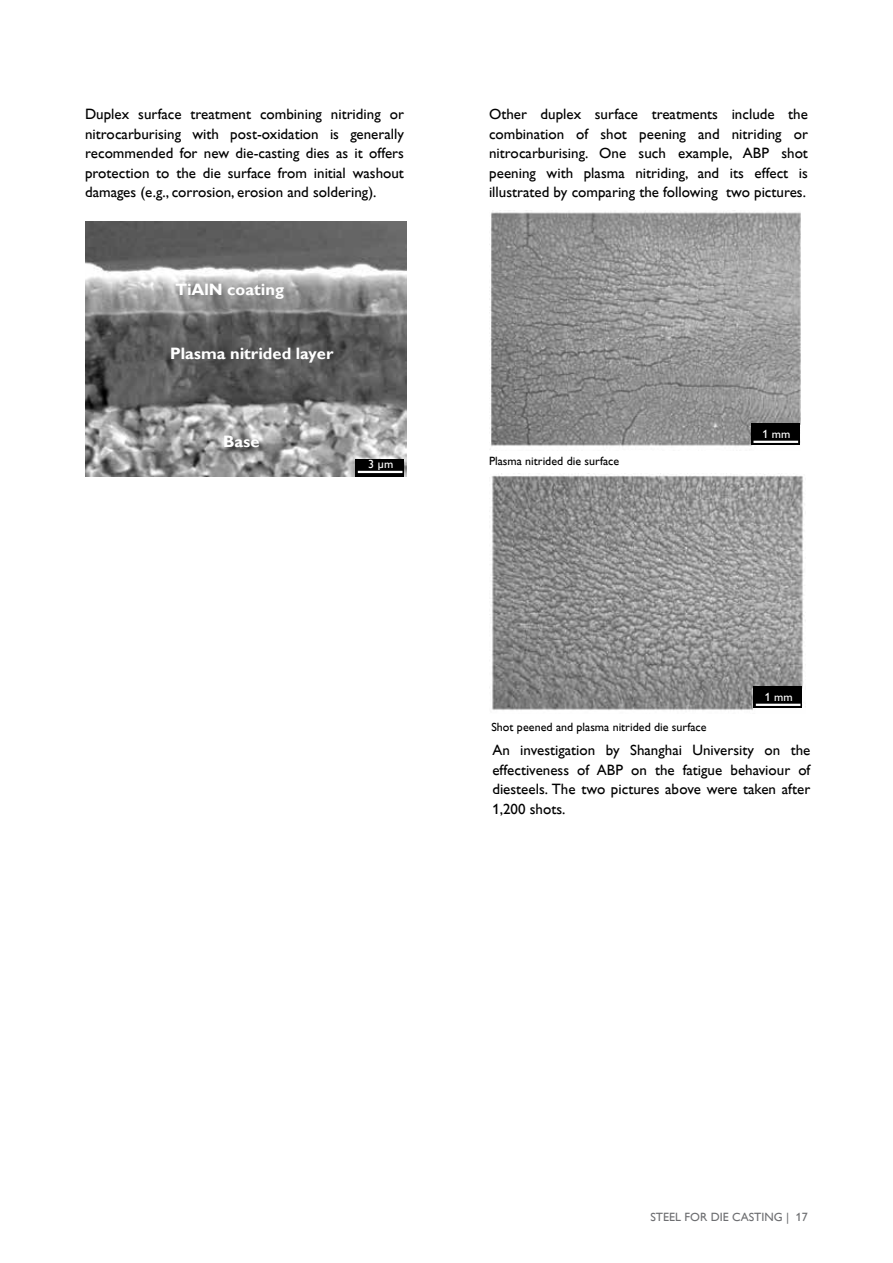
<style>
.page{position:relative;width:893px;height:1263px;background:#fff}
.page>*{position:absolute;margin:0;border:0;box-sizing:border-box;transform-origin:0 0}
.t1{font:700 16.5px "Assab Gill";color:#fff}
.t2{font:15px/19.5px "Assab Gill";color:#000;text-align:justify}
.t3{font:12px "Assab Gill";color:#000}
.t4{font:12px "Assab Gill";color:#6d6e71}
.t5{font:12px "Assab Gill";color:#fff}
</style>
<div class="page">
<img style="left:85px;top:222px;width:321px;height:254px">
<div style="left:224px;top:436px;width:44px;height:20px;background:#000;opacity:.75"></div>
<div style="left:355px;top:459px;width:49px;height:17px;background:#000"></div>
<div style="left:369px;top:460px;width:32px;height:18px;background:#000"></div>
<hr style="left:358px;top:471px;width:44px;height:2px;background:#fff">
<img style="left:489px;top:210px;width:311px;height:240px">
<div style="left:751px;top:424px;width:49px;height:21px;background:#000"></div>
<div style="left:763px;top:430px;width:35px;height:16px;background:#000"></div>
<hr style="left:753px;top:441px;width:45px;height:2px;background:#fff">
<img style="left:491px;top:473px;width:315px;height:237px">
<div style="left:753px;top:687px;width:49px;height:21px;background:#000"></div>
<div style="left:766px;top:693px;width:35px;height:16px;background:#000"></div>
<hr style="left:756px;top:704px;width:44px;height:2px;background:#fff">
<p class="t2" style="left:85px;top:105px;width:320px">Duplex surface treatment combining nitriding or nitrocarburising with post-oxidation is generally recommended for new die-casting dies as it offers protection to the die surface from initial washout damages (e.g., corrosion, erosion and soldering).</p>
<p class="t1" style="left:175px;top:280px;width:110px">TiAlN coating</p>
<p class="t1" style="left:170px;top:344px;width:165px">Plasma nitrided layer</p>
<p class="t1" style="left:223px;top:432px;width:38px">Base</p>
<p class="t5" style="left:368px;top:457px;width:27px">3 µm</p>
<p class="t2" style="left:489px;top:105px;width:320px">Other duplex surface treatments include the combination of shot peening and nitriding or nitrocarburising. One such example, ABP shot peening with plasma nitriding, and its effect is illustrated by comparing the following two pictures.</p>
<p class="t3" style="left:489px;top:454px;width:132px">Plasma nitrided die surface</p>
<p class="t5" style="left:762px;top:427px;width:29px">1 mm</p>
<p class="t5" style="left:765px;top:690px;width:29px">1 mm</p>
<p class="t3" style="left:491px;top:720px;width:217px">Shot peened and plasma nitrided die surface</p>
<p class="t2" style="left:492px;top:740px;width:320px">An investigation by Shanghai University on the effectiveness of ABP on the fatigue behaviour of diesteels. The two pictures above were taken after 1,200 shots.</p>
<p class="t4" style="left:650px;top:1210px;width:159px">STEEL FOR DIE CASTING | 17</p>
</div>
